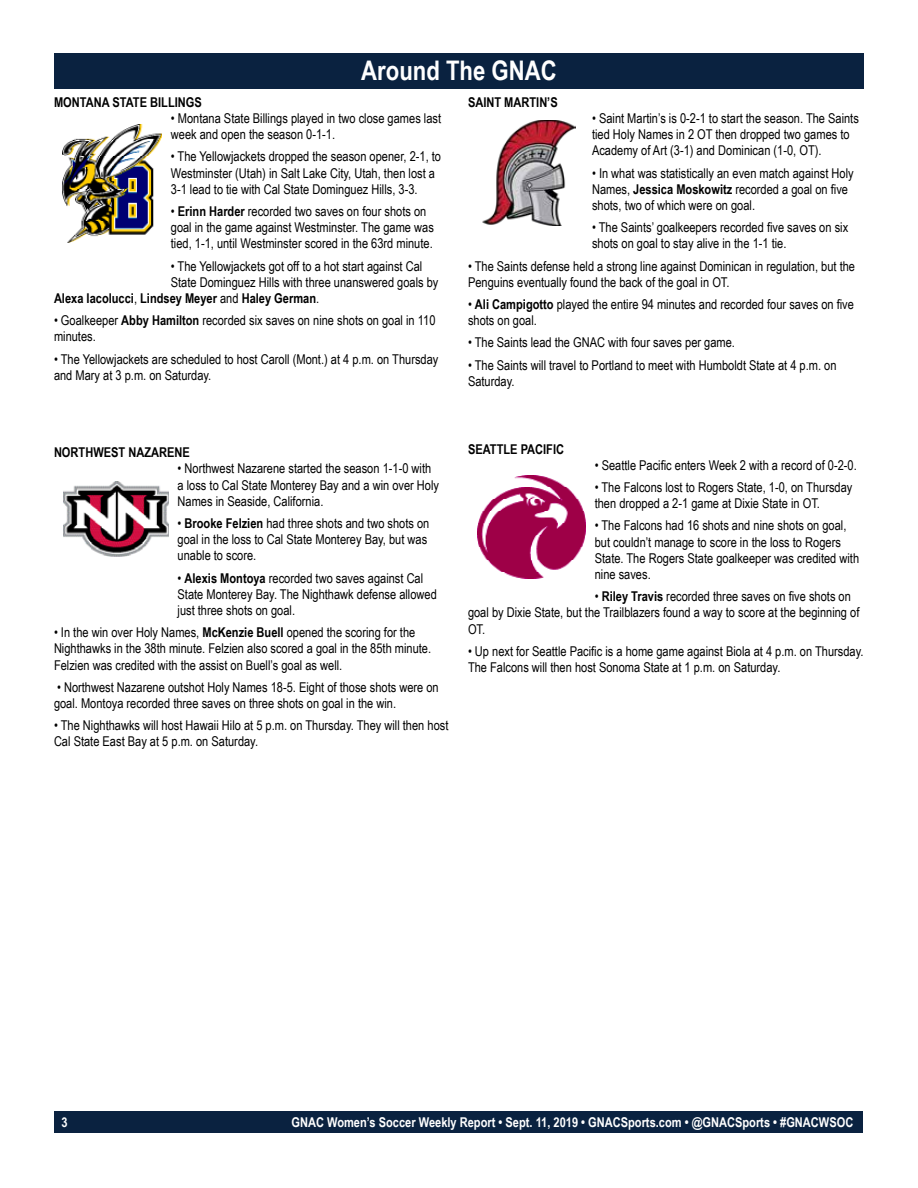
<style>
.page{position:relative;width:918px;height:1188px;background:#fff}
.page>*{position:absolute;margin:0;border:0;box-sizing:border-box;transform-origin:0 0}
.t1{font:700 27px "Arial Narrow";color:#fff}
.t2{font:13.5px/16.2px "Arial Narrow";color:#000}
.t3{font:700 13.5px "Arial Narrow";color:#000}
.t4{font:700 13.5px "Arial Narrow";color:#fff}
.s1{font-weight:700}
.s2{font-weight:400}
</style>
<div class="page">
<div style="left:55px;top:1111px;width:808px;height:22px;background:#0a2240"></div>
<img style="left:62px;top:125px;width:100px;height:117px">
<img style="left:63px;top:482px;width:106px;height:75px">
<div style="left:54px;top:53px;width:810px;height:36px;background:#0a2240"></div>
<img style="left:477px;top:475px;width:109px;height:103px">
<img style="left:483px;top:121px;width:92px;height:105px">
<h1 class="t1" style="left:361px;top:50px;width:197px">Around The GNAC</h1>
<p class="t3" style="left:54px;top:92px;width:149px">MONTANA STATE BILLINGS</p>
<p class="t2" style="left:171px;top:110px;width:272px">• Montana State Billings played in two close games last week and open the season 0-1-1.</p>
<p class="t2" style="left:171px;top:148px;width:272px">• The Yellowjackets dropped the season opener, 2-1, to<br>Westminster (Utah) in Salt Lake City, Utah, then lost a<br>3-1 lead to tie with Cal State Dominguez Hills, 3-3.</p>
<p class="t2" style="left:171px;top:203px;width:265px">• <span class="s1">Erinn Harder</span> recorded two saves on four shots on goal in the game against Westminster. The game was tied, 1-1, until Westminster scored in the 63rd minute.</p>
<p class="t2" style="left:171px;top:257px;width:253px">• The Yellowjackets got off to a hot start against Cal</p>
<p class="t2" style="left:171px;top:273px;width:269px">State Dominguez Hills with three unanswered goals by</p>
<p class="t3" style="left:54px;top:288px;width:267px">Alexa Iacolucci<span class="s2">,</span> Lindsey Meyer <span class="s2">and</span> Haley German<span class="s2">.</span></p>
<p class="t2" style="left:54px;top:312px;width:383px">• Goalkeeper <span class="s1">Abby Hamilton</span> recorded six saves on nine shots on goal in 110 minutes.</p>
<p class="t2" style="left:54px;top:350px;width:386px">• The Yellowjackets are scheduled to host Caroll (Mont.) at 4 p.m. on Thursday and Mary at 3 p.m. on Saturday.</p>
<p class="t3" style="left:468px;top:92px;width:91px">SAINT MARTIN’S</p>
<p class="t2" style="left:592px;top:110px;width:268px">• Saint Martin’s is 0-2-1 to start the season. The Saints tied Holy Names in 2 OT then dropped two games to<br>Academy of Art (3-1) and Dominican (1-0, OT).</p>
<p class="t2" style="left:592px;top:164px;width:263px">• In what was statistically an even match against Holy<br>Names, <span class="s1">Jessica Moskowitz</span> recorded a goal on five shots, two of which were on goal.</p>
<p class="t2" style="left:592px;top:219px;width:258px">• The Saints’ goalkeepers recorded five saves on six shots on goal to stay alive in the 1-1 tie.</p>
<p class="t2" style="left:468px;top:257px;width:389px">• The Saints defense held a strong line against Dominican in regulation, but the<br>Penguins eventually found the back of the goal in OT.</p>
<p class="t2" style="left:468px;top:296px;width:387px">• <span class="s1">Ali Campigotto</span> played the entire 94 minutes and recorded four saves on five shots on goal.</p>
<p class="t2" style="left:468px;top:334px;width:269px">• The Saints lead the GNAC with four saves per game.</p>
<p class="t2" style="left:468px;top:356px;width:370px">• The Saints will travel to Portland to meet with Humboldt State at 4 p.m. on<br>Saturday.</p>
<p class="t3" style="left:54px;top:442px;width:137px">NORTHWEST NAZARENE</p>
<p class="t2" style="left:178px;top:460px;width:263px">• Northwest Nazarene started the season 1-1-0 with a loss to Cal State Monterey Bay and a win over Holy<br>Names in Seaside, California.</p>
<p class="t2" style="left:178px;top:515px;width:253px">• <span class="s1">Brooke Felzien</span> had three shots and two shots on goal in the loss to Cal State Monterey Bay, but was unable to score.</p>
<p class="t2" style="left:178px;top:569px;width:261px">• <span class="s1">Alexis Montoya</span> recorded two saves against Cal<br>State Monterey Bay. The Nighthawk defense allowed just three shots on goal.</p>
<p class="t2" style="left:54px;top:624px;width:379px">• In the win over Holy Names, <span class="s1">McKenzie Buell</span> opened the scoring for the<br>Nighthawks in the 38th minute. Felzien also scored a goal in the 85th minute.<br>Felzien was credited with the assist on Buell’s goal as well.</p>
<p class="t2" style="left:54px;top:678px;width:386px">• Northwest Nazarene outshot Holy Names 18-5. Eight of those shots were on goal. Montoya recorded three saves on three shots on goal in the win.</p>
<p class="t2" style="left:54px;top:717px;width:396px">• The Nighthawks will host Hawaii Hilo at 5 p.m. on Thursday. They will then host<br>Cal State East Bay at 5 p.m. on Saturday.</p>
<p class="t3" style="left:468px;top:439px;width:98px">SEATTLE PACIFIC</p>
<p class="t2" style="left:595px;top:456px;width:264px">• Seattle Pacific enters Week 2 with a record of 0-2-0.</p>
<p class="t2" style="left:595px;top:479px;width:259px">• The Falcons lost to Rogers State, 1-0, on Thursday then dropped a 2-1 game at Dixie State in OT.</p>
<p class="t2" style="left:595px;top:517px;width:266px">• The Falcons had 16 shots and nine shots on goal, but couldn’t manage to score in the loss to Rogers State. The Rogers State goalkeeper was credited with nine saves.</p>
<p class="t2" style="left:468px;top:588px;width:393px;text-indent:127px">• <span class="s1">Riley Travis</span> recorded three saves on five shots on goal by Dixie State, but the Trailblazers found a way to score at the beginning of<br>OT.</p>
<p class="t2" style="left:468px;top:642px;width:397px">• Up next for Seattle Pacific is a home game against Biola at 4 p.m. on Thursday.<br>The Falcons will then host Sonoma State at 1 p.m. on Saturday.</p>
<p class="t4" style="left:61px;top:1112px;width:8px">3</p>
<p class="t4" style="left:291px;top:1112px;width:563px">GNAC Women’s Soccer Weekly Report • Sept. 11, 2019 • GNACSports.com • @GNACSports • #GNACWSOC</p>
</div>
